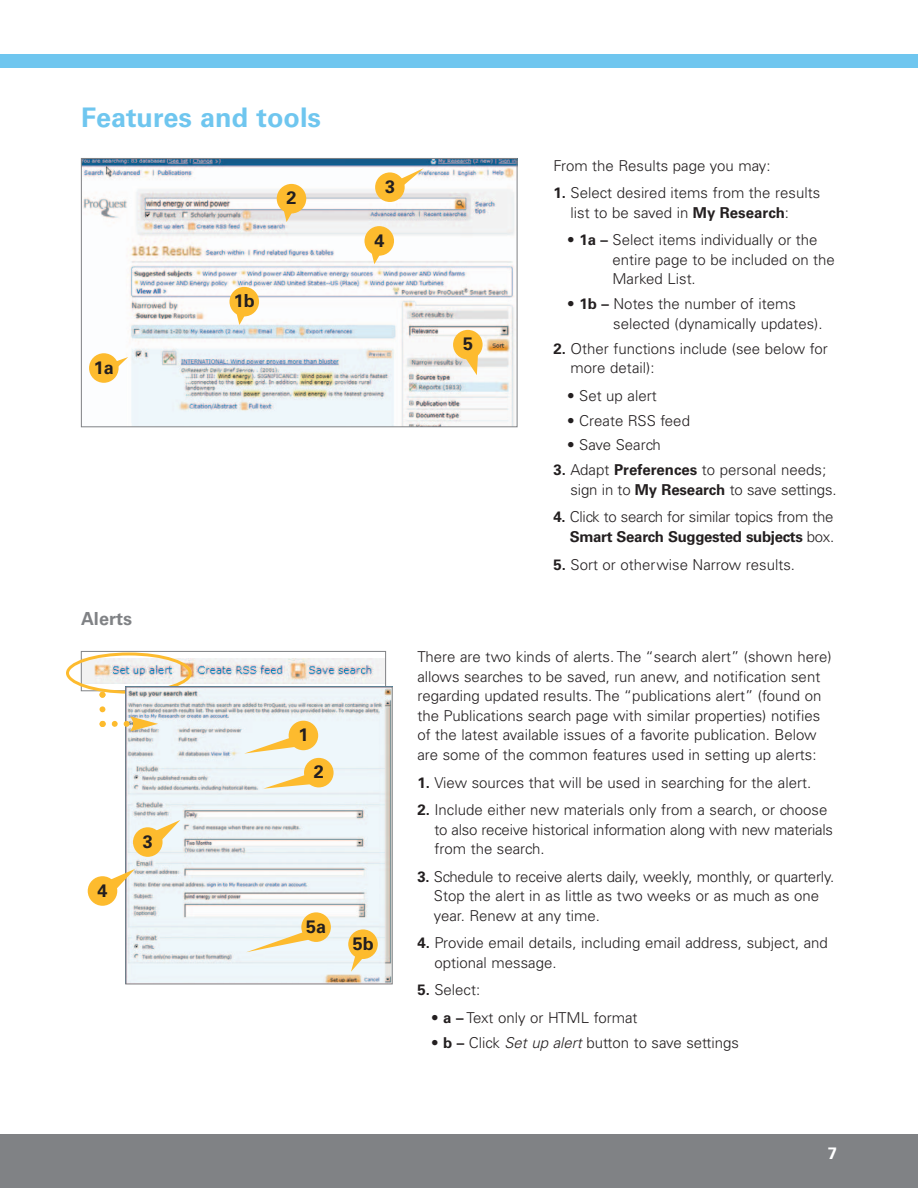
<style>
.page{position:relative;width:918px;height:1188px;background:#fff}
.page>*{position:absolute;margin:0;border:0;box-sizing:border-box;transform-origin:0 0}
.t1{font:700 27px "Univers";color:#6fc6ef}
.t2{font:700 18px "Univers";color:#231f20}
.t3{font:700 18px "Univers";color:#808285}
.t4{font:700 16.5px "Univers";color:#fff}
.t5{font:300 15px/19.5px "Univers";color:#231f20}
.s1{font-weight:700}
.s2{font-style:italic}
</style>
<div class="page">
<img style="left:83px;top:160px;width:432px;height:265px">
<div style="left:81px;top:158px;width:436px;height:269px;border:1px solid #808285"></div>
<div style="left:0;top:54px;width:918px;height:14px;background:#6fc6ef"></div>
<div style="left:0;top:1134px;width:918px;height:54px;background:#808285"></div>
<svg style="left:89px;top:353px;width:30px;height:30px"></svg>
<svg style="left:94px;top:357px;width:34px;height:23px"></svg>
<div style="left:229px;top:287px;width:30px;height:29px;background:#fdbb2e;border-radius:50%"></div>
<svg style="left:234px;top:312px;width:16px;height:13px"></svg>
<div style="left:277px;top:184px;width:29px;height:29px;background:#fdbb2e;border-radius:50%"></div>
<svg style="left:281px;top:209px;width:17px;height:13px"></svg>
<div style="left:364px;top:226px;width:30px;height:30px;background:#fdbb2e;border-radius:50%"></div>
<svg style="left:369px;top:251px;width:16px;height:13px"></svg>
<div style="left:375px;top:172px;width:30px;height:30px;background:#fdbb2e;border-radius:50%"></div>
<svg style="left:380px;top:168px;width:44px;height:29px"></svg>
<div style="left:453px;top:330px;width:30px;height:29px;background:#fdbb2e;border-radius:50%"></div>
<svg style="left:458px;top:355px;width:20px;height:20px"></svg>
<svg style="left:192px;top:658px;width:192px;height:29px"></svg>
<img style="left:192px;top:659px;width:192px;height:25px">
<div style="left:81px;top:651px;width:305px;height:40px;border:1px solid #808285"></div>
<img style="left:127px;top:689px;width:264px;height:293px">
<div style="left:125px;top:687px;width:268px;height:297px;border:1px solid #808285"></div>
<img style="left:66px;top:652px;width:126px;height:79px">
<div style="left:289px;top:721px;width:29px;height:29px;background:#fdbb2e;border-radius:50%"></div>
<svg style="left:244px;top:736px;width:69px;height:18px"></svg>
<div style="left:304px;top:758px;width:30px;height:29px;background:#fdbb2e;border-radius:50%"></div>
<svg style="left:263px;top:774px;width:51px;height:15px"></svg>
<div style="left:133px;top:827px;width:30px;height:30px;background:#fdbb2e;border-radius:50%"></div>
<svg style="left:143px;top:820px;width:37px;height:27px"></svg>
<div style="left:88px;top:876px;width:29px;height:30px;background:#fdbb2e;border-radius:50%"></div>
<svg style="left:98px;top:869px;width:37px;height:27px"></svg>
<div style="left:348px;top:929px;width:30px;height:30px;background:#fdbb2e;border-radius:50%"></div>
<svg style="left:351px;top:953px;width:19px;height:19px"></svg>
<div style="left:301px;top:912px;width:30px;height:30px;background:#fdbb2e;border-radius:50%"></div>
<svg style="left:246px;top:930px;width:79px;height:22px;background:#f1e5c0"></svg>
<h1 class="t1" style="left:81px;top:108px;width:242px">Features and tools</h1>
<p class="t2" style="left:94px;top:361px;width:22px">1a</p>
<p class="t2" style="left:287px;top:192px;width:12px">2</p>
<p class="t2" style="left:234px;top:294px;width:23px">1b</p>
<p class="t3" style="left:81px;top:613px;width:53px">Alerts</p>
<p class="t2" style="left:98px;top:884px;width:12px">4</p>
<p class="t2" style="left:143px;top:835px;width:12px">3</p>
<p class="t2" style="left:299px;top:728px;width:12px">1</p>
<p class="t2" style="left:314px;top:765px;width:12px">2</p>
<p class="t2" style="left:306px;top:920px;width:22px">5a</p>
<p class="t2" style="left:385px;top:180px;width:12px">3</p>
<p class="t2" style="left:374px;top:234px;width:12px">4</p>
<p class="t2" style="left:463px;top:337px;width:12px">5</p>
<p class="t5" style="left:554px;top:157px;width:219px">From the Results page you may:</p>
<p class="t5" style="left:571px;top:184px;width:251px;text-indent:-17px"><span class="s1">1.</span> Select desired items from the results list to be saved in <span class="s1">My Research</span>:</p>
<p class="t5" style="left:612px;top:232px;width:224px;text-indent:-45px">• <span class="s1">1a –</span> Select items individually or the entire page to be included on the<br>Marked List.</p>
<p class="t5" style="left:613px;top:295px;width:211px;text-indent:-46px">• <span class="s1">1b –</span> Notes the number of items selected (dynamically updates).</p>
<p class="t5" style="left:571px;top:340px;width:259px;text-indent:-17px"><span class="s1">2.</span> Other functions include (see below for more detail):</p>
<p class="t5" style="left:567px;top:387px;width:91px">• Set up alert</p>
<p class="t5" style="left:567px;top:412px;width:124px">• Create RSS feed</p>
<p class="t5" style="left:567px;top:437px;width:95px">• Save Search</p>
<p class="t5" style="left:571px;top:462px;width:267px;text-indent:-17px"><span class="s1">3.</span> Adapt <span class="s1">Preferences</span> to personal needs; sign in to <span class="s1">My Research</span> to save settings.</p>
<p class="t5" style="left:554px;top:509px;width:282px;text-align:right"><span class="s1">4.</span> Click to search for similar topics from the<br><span class="s1">Smart Search Suggested subjects</span> box.</p>
<p class="t5" style="left:554px;top:556px;width:243px"><span class="s1">5.</span> Sort or otherwise Narrow results.</p>
<p class="t2" style="left:353px;top:937px;width:23px">5b</p>
<p class="t5" style="left:417px;top:649px;width:416px">There are two kinds of alerts. The “search alert” (shown here) allows searches to be saved, run anew, and notification sent regarding updated results. The “publications alert” (found on the Publications search page with similar properties) notifies of the latest available issues of a favorite publication. Below are some of the common features used in setting up alerts:</p>
<p class="t5" style="left:417px;top:774px;width:395px"><span class="s1">1.</span> View sources that will be used in searching for the alert.</p>
<p class="t5" style="left:434px;top:801px;width:400px;text-indent:-17px"><span class="s1">2.</span> Include either new materials only from a search, or choose to also receive historical information along with new materials from the search.</p>
<p class="t5" style="left:434px;top:868px;width:402px;text-indent:-16px"><span class="s1">3.</span> Schedule to receive alerts daily, weekly, monthly, or quarterly.<br>Stop the alert in as little as two weeks or as much as one year. Renew at any time.</p>
<p class="t5" style="left:434px;top:935px;width:395px;text-indent:-17px"><span class="s1">4.</span> Provide email details, including email address, subject, and optional message.</p>
<p class="t5" style="left:417px;top:982px;width:64px"><span class="s1">5.</span> Select:</p>
<p class="t5" style="left:431px;top:1009px;width:208px">• <span class="s1">a –</span> Text only or HTML format</p>
<p class="t5" style="left:431px;top:1034px;width:309px">• <span class="s1">b –</span> Click <span class="s2">Set up alert</span> button to save settings</p>
<p class="t4" style="left:828px;top:1148px;width:11px">7</p>
</div>
